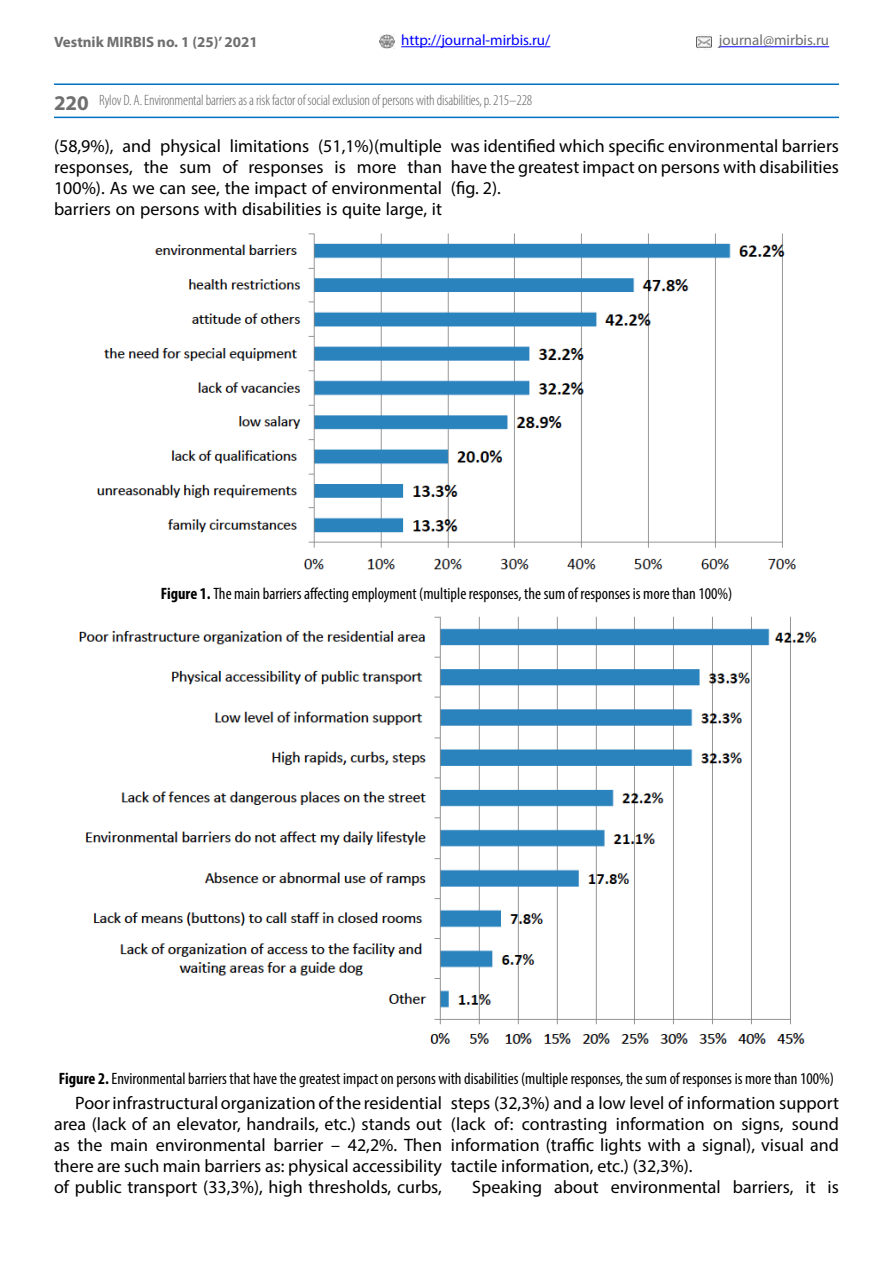
<style>
.page{position:relative;width:893px;height:1263px;background:#fff}
.page>*{position:absolute;margin:0;border:0;box-sizing:border-box;transform-origin:0 0}
.t1{font:700 21px "Myriad Pro";color:#6f6f6f}
.t2{font:18px/21px "Myriad Pro";color:#000;text-align:justify}
.t3{font:condensed 16.5px "Myriad Pro";color:#000}
.t4{font:300 condensed 15px "Myriad Pro";letter-spacing:-.01em;color:#636363}
.t5{font:700 15px "Myriad Pro";color:#6f6f6f}
.t6{font:15px "Myriad Pro";color:#00f}
.t7{font:15px "Myriad Pro";color:#6f6f6f}
.s1{font-weight:700}
</style>
<div class="page">
<hr style="left:719px;top:46px;width:110px;height:1px;background:#00f">
<hr style="left:54px;top:117px;width:785px;height:1px;background:#0070c0">
<img style="left:380px;top:34px;width:14px;height:15px">
<img style="left:696px;top:34px;width:16px;height:15px">
<hr style="left:401px;top:46px;width:149px;height:1px;background:#00f">
<hr style="left:54px;top:83px;width:785px;height:2px;background:#0070c0">
<img style="left:97px;top:233px;width:700px;height:337px">
<img style="left:79px;top:616px;width:738px;height:428px">
<p class="t5" style="left:54px;top:32px;width:205px">Vestnik MIRBIS no. 1 (25)’ 2021</p>
<p class="t7" style="left:719px;top:31px;width:112px">journal@mirbis.ru</p>
<p class="t6" style="left:401px;top:31px;width:151px">http://journal-mirbis.ru/</p>
<p class="t1" style="left:54px;top:89px;width:36px">220</p>
<p class="t4" style="left:99px;top:91px;width:435px">Rylov D. A. Environmental barriers as a risk factor of social exclusion of persons with disabilities, p. 215–228</p>
<p class="t2" style="left:54px;top:135px;width:389px">(58,9%), and physical limitations (51,1%)(multiple responses, the sum of responses is more than 100%). As we can see, the impact of environmental barriers on persons with disabilities is quite large, it</p>
<p class="t2" style="left:451px;top:135px;width:389px">was identified which specific environmental barriers have the greatest impact on persons with disabilities (fig. 2).</p>
<p class="t3" style="left:161px;top:584px;width:573px"><span class="s1">Figure 1.</span> The main barriers affecting employment (multiple responses, the sum of responses is more than 100%)</p>
<p class="t3" style="left:59px;top:1069px;width:777px"><span class="s1">Figure 2.</span> Environmental barriers that have the greatest impact on persons with disabilities (multiple responses, the sum of responses is more than 100%)</p>
<p class="t2" style="left:54px;top:1092px;width:389px;text-indent:21px">Poor infrastructural organization of the residential area (lack of an elevator, handrails, etc.) stands out as the main environmental barrier – 42,2%. Then there are such main barriers as: physical accessibility of public transport (33,3%), high thresholds, curbs,</p>
<p class="t2" style="left:451px;top:1092px;width:389px">steps (32,3%) and a low level of information support (lack of: contrasting information on signs, sound information (traffic lights with a signal), visual and tactile information, etc.) (32,3%).</p>
<p class="t2" style="left:472px;top:1176px;width:368px">Speaking about environmental barriers, it is</p>
</div>
